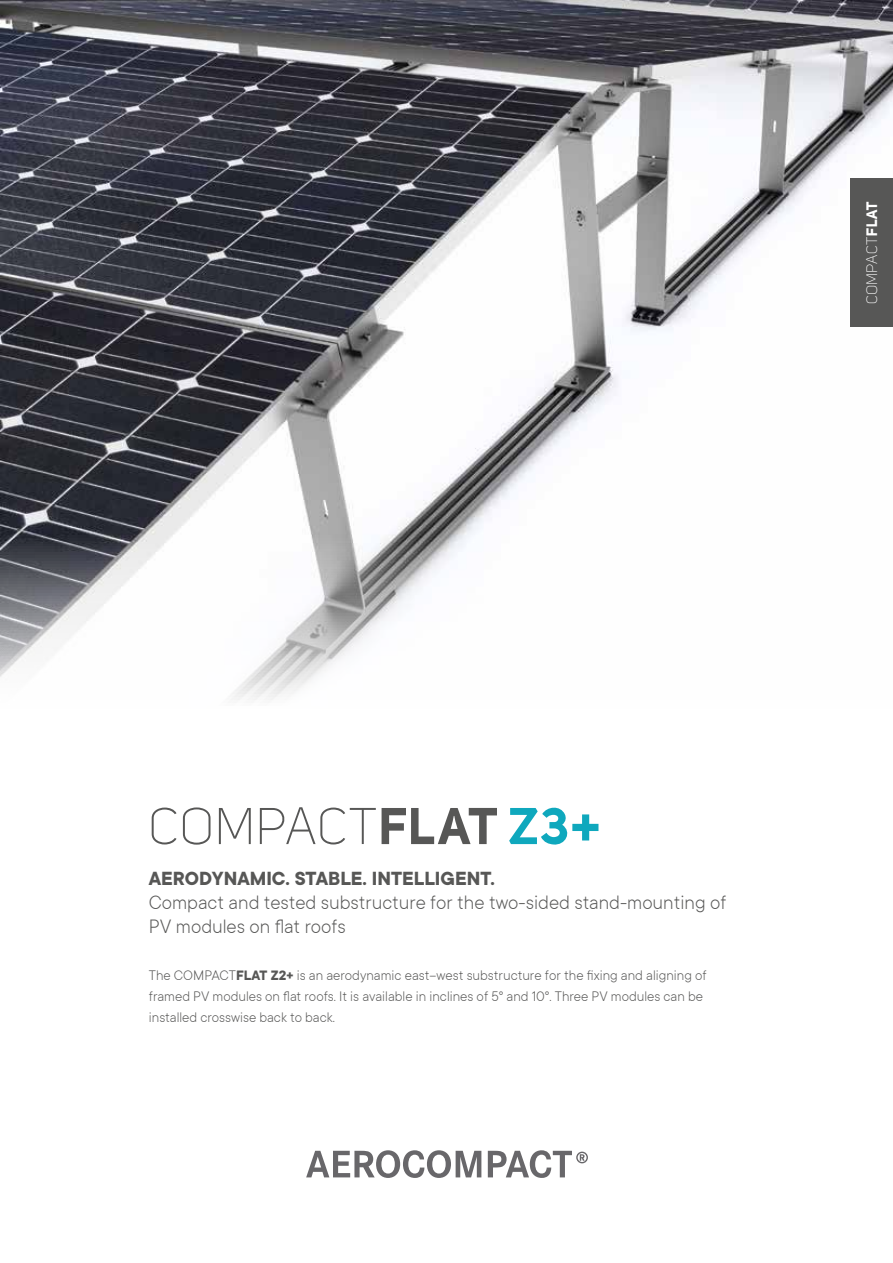
<style>
.page{position:relative;width:893px;height:1263px;background:#fff}
.page>*{position:absolute;margin:0;border:0;box-sizing:border-box;transform-origin:0 0}
.t1{font:51px "Uni Sans Light";letter-spacing:.01em;color:#575756}
.t2{font:300 21px/24px "TT Commons";color:#575756}
.t3{font:700 21px "TT Commons";color:#575756}
.t4{font:300 15px/21px "TT Commons";color:#575756}
.t5{font:15px "Uni Sans Light";letter-spacing:.015em;color:#fff}
.s1{font-family:"Uni Sans Bold"}
.s2{font-family:"Uni Sans Bold";color:#0fa8bd}
.s3{font-weight:700}
</style>
<div class="page">
<img style="left:0;top:0;width:893px;height:700px">
<div style="left:850px;top:178px;width:43px;height:149px;background:#575756"></div>
<svg style="left:306px;top:1150px;width:282px;height:28px"></svg>
<p class="t5" style="left:863px;top:304px;width:104px;rotate:-90deg">COMPACT<span class="s1">FLAT</span></p>
<h1 class="t1" style="left:149px;top:798px;width:454px">COMPACT<span class="s1">FLAT</span> <span class="s2">Z3+</span></h1>
<h2 class="t3" style="left:149px;top:867px;width:348px">AERODYNAMIC. STABLE. INTELLIGENT.</h2>
<h2 class="t2" style="left:149px;top:890px;width:579px">Compact and tested substructure for the two-sided stand-mounting of<br>PV modules on flat roofs</h2>
<p class="t4" style="left:149px;top:964px;width:559px">The COMPACT<span class="s3">FLAT Z2+</span> is an aerodynamic east–west substructure for the fixing and aligning of framed PV modules on flat roofs. It is available in inclines of 5° and 10°. Three PV modules can be installed crosswise back to back.</p>
</div>
